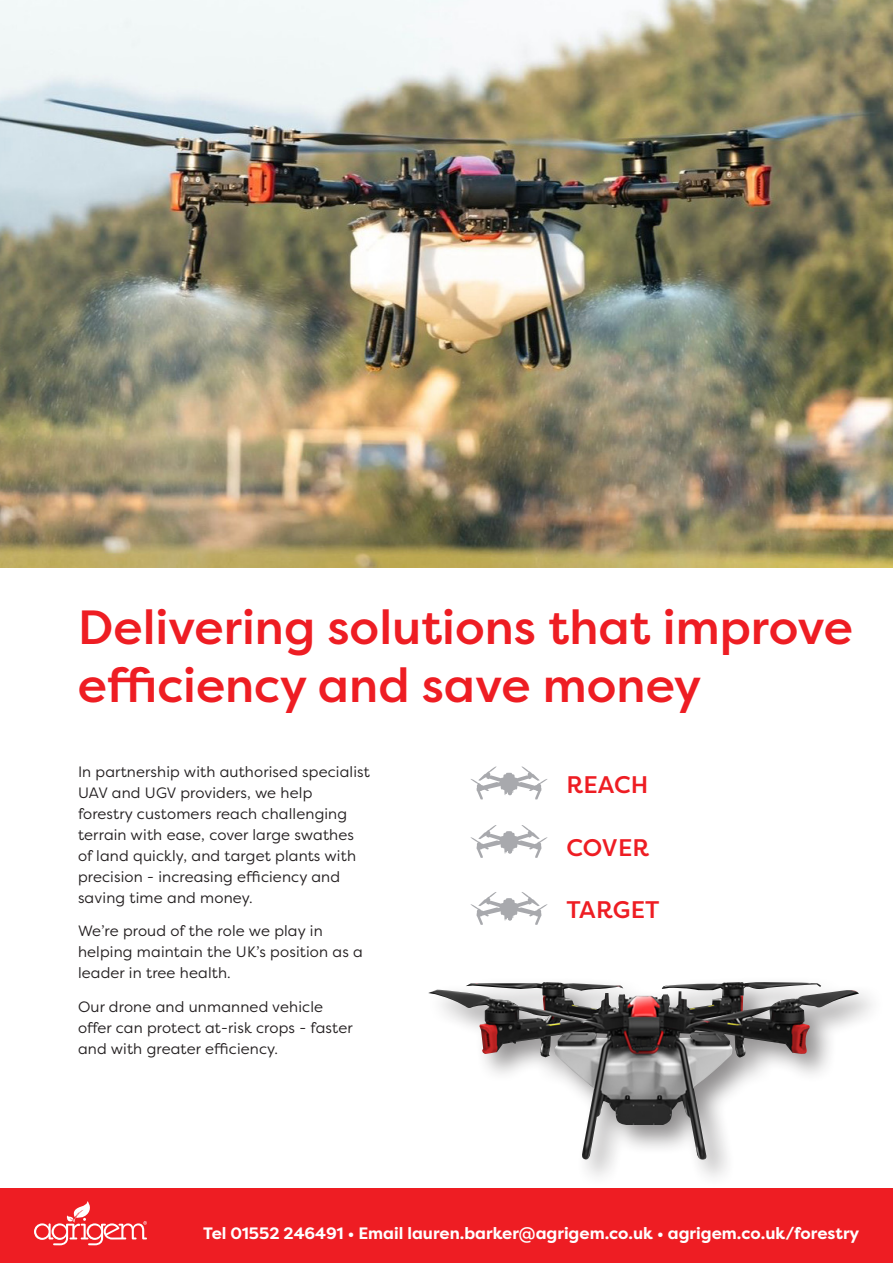
<style>
.page{position:relative;width:893px;height:1263px;background:#fff}
.page>*{position:absolute;margin:0;border:0;box-sizing:border-box;transform-origin:0 0}
.t1{font:500 48px/57.6px "Filson Pro";color:#ee1d23}
.t2{font:500 24px "Filson Pro";letter-spacing:.01em;color:#ee1d23}
.t3{font:700 16.5px "Filson Pro";color:#fff}
.t4{font:15px/21px "Filson Pro";letter-spacing:.01em;color:#231f20}
</style>
<div class="page">
<div style="left:0;top:1188px;width:893px;height:75px;background:#ee1d23"></div>
<svg style="left:34px;top:1201px;width:113px;height:44px"></svg>
<img style="left:0;top:0;width:893px;height:567px">
<svg style="left:470px;top:766px;width:78px;height:33px"></svg>
<div style="left:425px;top:975px;width:462px;height:214px;background:#231f20;opacity:.5"></div>
<img style="left:428px;top:982px;width:379px;height:178px">
<svg style="left:470px;top:825px;width:78px;height:33px"></svg>
<svg style="left:470px;top:892px;width:78px;height:33px"></svg>
<p class="t1" style="left:78px;top:597px;width:776px">Delivering solutions that improve efficiency and save money</p>
<p class="t4" style="left:78px;top:760px;width:293px">In partnership with authorised specialist UAV and UGV providers, we help forestry customers reach challenging terrain with ease, cover large swathes of land quickly, and target plants with precision - increasing efficiency and saving time and money.</p>
<p class="t4" style="left:78px;top:920px;width:286px">We’re proud of the role we play in helping maintain the UK’s position as a leader in tree health.</p>
<p class="t4" style="left:78px;top:996px;width:247px">Our drone and unmanned vehicle</p>
<p class="t4" style="left:78px;top:1017px;width:276px">offer can protect at-risk crops - faster and with greater efficiency.</p>
<p class="t2" style="left:566px;top:768px;width:84px">REACH</p>
<p class="t2" style="left:566px;top:830px;width:84px">COVER</p>
<p class="t2" style="left:566px;top:893px;width:95px">TARGET</p>
<p class="t3" style="left:203px;top:1222px;width:658px">Tel 01552 246491 • Email lauren.barker@agrigem.co.uk • agrigem.co.uk/forestry</p>
</div>
